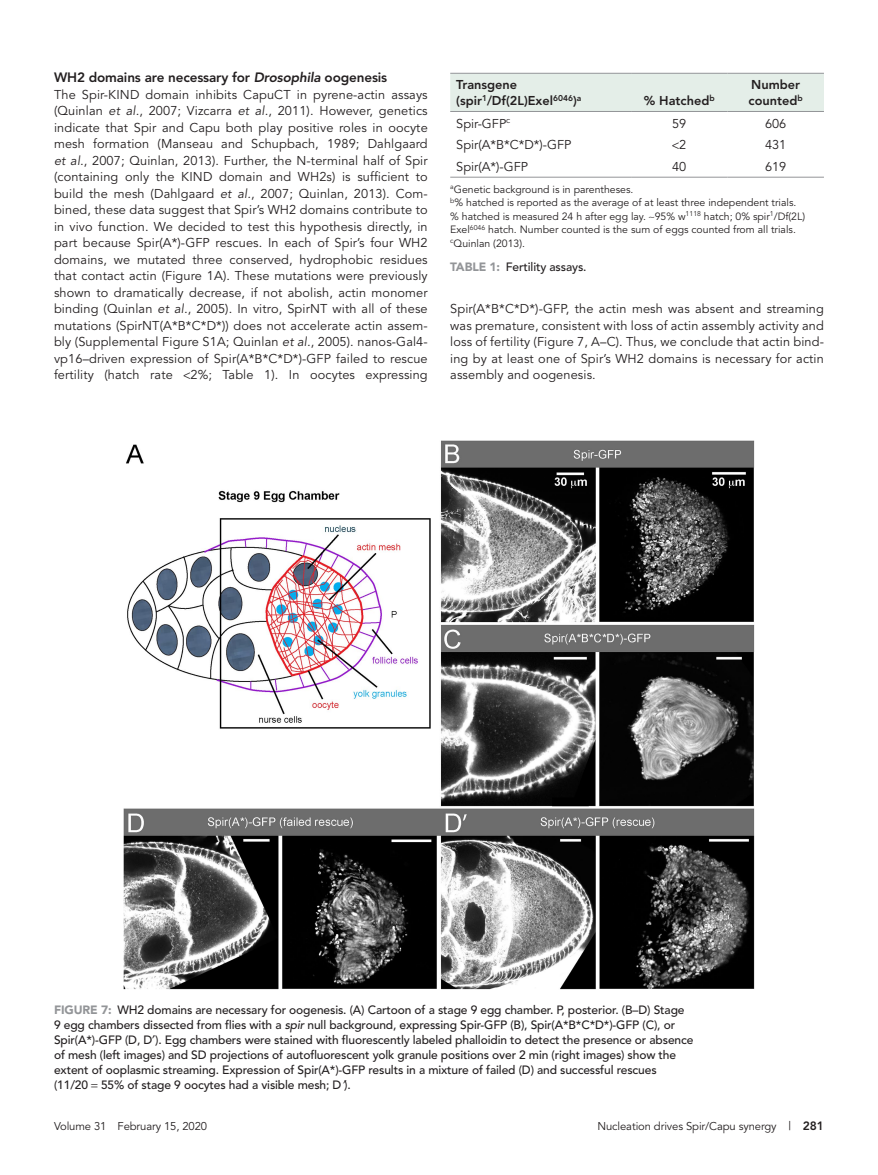
<style>
.page{position:relative;width:878px;height:1175px;background:#fff}
.page>*{position:absolute;margin:0;border:0;box-sizing:border-box;transform-origin:0 0}
.t1{font:800 13.5px "Avenir";letter-spacing:-.01em;color:#231f20}
.ParaFL{font:12.75px/16.5px "Avenir";letter-spacing:.01em;color:#231f20;text-align:justify}
.TableHead{font:800 12.75px/16.5px "Avenir";color:#231f20}
.tbody_left{font:12.75px "Avenir";color:#231f20}
.FigCaption_35_5p{font:500 12px/15px "Avenir";letter-spacing:-.01em;color:#231f20}
.table-wrap_caption_P{font:500 12px "Avenir";letter-spacing:-.01em;color:#231f20}
.t2{font:11.25px "Avenir";letter-spacing:-.01em;color:#231f20}
.TableFootnote{font:10.5px/13.5px "Avenir";color:#231f20}
.s1{font-style:italic}
.s2{font-weight:900;color:#939598}
.s3{font-size:12px}
.s4{font-weight:800;font-size:12px}
</style>
<div class="page">
<div style="left:450px;top:74px;width:374px;height:37px;background:#e4eee8"></div>
<hr style="left:450px;top:73px;width:181px;height:1px;background:#939598">
<hr style="left:631px;top:73px;width:96px;height:1px;background:#939598">
<hr style="left:727px;top:73px;width:97px;height:1px;background:#939598">
<hr style="left:450px;top:111px;width:181px;height:1px;background:#939598">
<hr style="left:631px;top:111px;width:96px;height:1px;background:#939598">
<hr style="left:727px;top:111px;width:97px;height:1px;background:#939598">
<hr style="left:450px;top:177px;width:181px;height:1px;background:#939598">
<hr style="left:631px;top:177px;width:96px;height:1px;background:#939598">
<hr style="left:727px;top:177px;width:97px;height:1px;background:#939598">
<img style="left:124px;top:440px;width:630px;height:549px">
<h2 class="t1" style="left:54px;top:70px;width:335px">WH2 domains are necessary for <span class="s1">Drosophila</span> oogenesis</h2>
<p class="ParaFL" style="left:54px;top:86px;width:375px">The Spir-KIND domain inhibits CapuCT in pyrene-actin assays (Quinlan <span class="s1">et al.</span>, 2007; Vizcarra <span class="s1">et al.</span>, 2011). However, genetics indicate that Spir and Capu both play positive roles in oocyte mesh formation (Manseau and Schupbach, 1989; Dahlgaard <span class="s1">et al.</span>, 2007; Quinlan, 2013). Further, the N-terminal half of Spir (containing only the KIND domain and WH2s) is sufficient to build the mesh (Dahlgaard <span class="s1">et al.</span>, 2007; Quinlan, 2013). Com&shy;bined, these data suggest that Spir’s WH2 domains contribute to in vivo function. We decided to test this hypothesis directly, in part because Spir(A*)-GFP rescues. In each of Spir’s four WH2 domains, we mutated three conserved, hydrophobic residues that contact actin (Figure 1A). These mutations were previously shown to dramatically decrease, if not abolish, actin monomer binding (Quinlan <span class="s1">et al.</span>, 2005). In vitro, SpirNT with all of these mutations (SpirNT(A*B*C*D*)) does not accelerate actin assem&shy;bly (Supplemental Figure S1A; Quinlan <span class="s1">et al.</span>, 2005). nanos-Gal4- vp16–driven expression of Spir(A*B*C*D*)-GFP failed to rescue fertility (hatch rate</p>
<p class="ParaFL" style="left:190px;top:367px;width:239px">2%; Table 1). In oocytes expressing</p>
<p class="TableHead" style="left:456px;top:76px;width:127px">Transgene (spir<sup>1</sup>/Df(2L)Exel<sup>6046</sup>)<sup>a</sup></p>
<p class="TableHead" style="left:644px;top:93px;width:72px">% Hatched<sup>b</sup></p>
<p class="TableHead" style="left:748px;top:76px;width:56px">Number counted<sup>b</sup></p>
<p class="tbody_left" style="left:456px;top:116px;width:56px">Spir-GFP<sup>c</sup></p>
<p class="tbody_left" style="left:672px;top:116px;width:16px">59</p>
<p class="tbody_left" style="left:765px;top:116px;width:23px">606</p>
<p class="tbody_left" style="left:456px;top:138px;width:117px">Spir(A*B*C*D*)-GFP</p>
<p class="tbody_left" style="left:679px;top:138px;width:9px">2</p>
<p class="tbody_left" style="left:765px;top:138px;width:23px">431</p>
<p class="tbody_left" style="left:456px;top:159px;width:73px">Spir(A*)-GFP</p>
<p class="tbody_left" style="left:672px;top:159px;width:16px">40</p>
<p class="tbody_left" style="left:765px;top:159px;width:23px">619</p>
<p class="TableFootnote" style="left:450px;top:182px;width:185px"><sup>a</sup>Genetic background is in parentheses.</p>
<p class="TableFootnote" style="left:450px;top:196px;width:356px"><sup>b</sup>% hatched is reported as the average of at least three independent trials. % hatched is measured 24 h after egg lay. ∼95% w<sup>1118</sup> hatch; 0% spir<sup>1</sup>/Df(2L)<br>Exel<sup>6046</sup> hatch. Number counted is the sum of eggs counted from all trials.</p>
<p class="TableFootnote" style="left:450px;top:236px;width:76px"><sup>c</sup>Quinlan (2013).</p>
<p class="table-wrap_caption_P" style="left:450px;top:259px;width:138px"><span class="s2">TABLE 1:</span> Fertility assays.</p>
<p class="ParaFL" style="left:450px;top:301px;width:375px">Spir(A*B*C*D*)-GFP, the actin mesh was absent and streaming was premature, consistent with loss of actin assembly activity and loss of fertility (Figure 7, A–C). Thus, we conclude that actin bind&shy;ing by at least one of Spir’s WH2 domains is necessary for actin assembly and oogenesis.</p>
<p class="FigCaption_35_5p" style="left:54px;top:1002px;width:641px"><span class="s2">FIGURE 7:</span> WH2 domains are necessary for oogenesis. (A) Cartoon of a stage 9 egg chamber. P, posterior. (B–D) Stage 9 egg chambers dissected from flies with a <span class="s1">spir</span> null background, expressing Spir-GFP (B), Spir(A*B*C*D*)-GFP (C), or Spir(A*)-GFP (D, D ). Egg chambers were stained with fluorescently labeled phalloidin to detect the presence or absence of mesh (left images) and SD projections of autofluorescent yolk granule positions over 2 min (right images) show the extent of ooplasmic streaming. Expression of Spir(A*)-GFP results in a mixture of failed (D) and successful rescues (11/20 55% of stage 9 oocytes had a visible mesh; D ).</p>
<p class="t2" style="left:54px;top:1119px;width:154px">Volume 31 February 15, 2020</p>
<p class="t2" style="left:597px;top:1119px;width:228px">Nucleation drives Spir/Capu synergy <span class="s3">|</span> <span class="s4">281</span></p>
</div>
